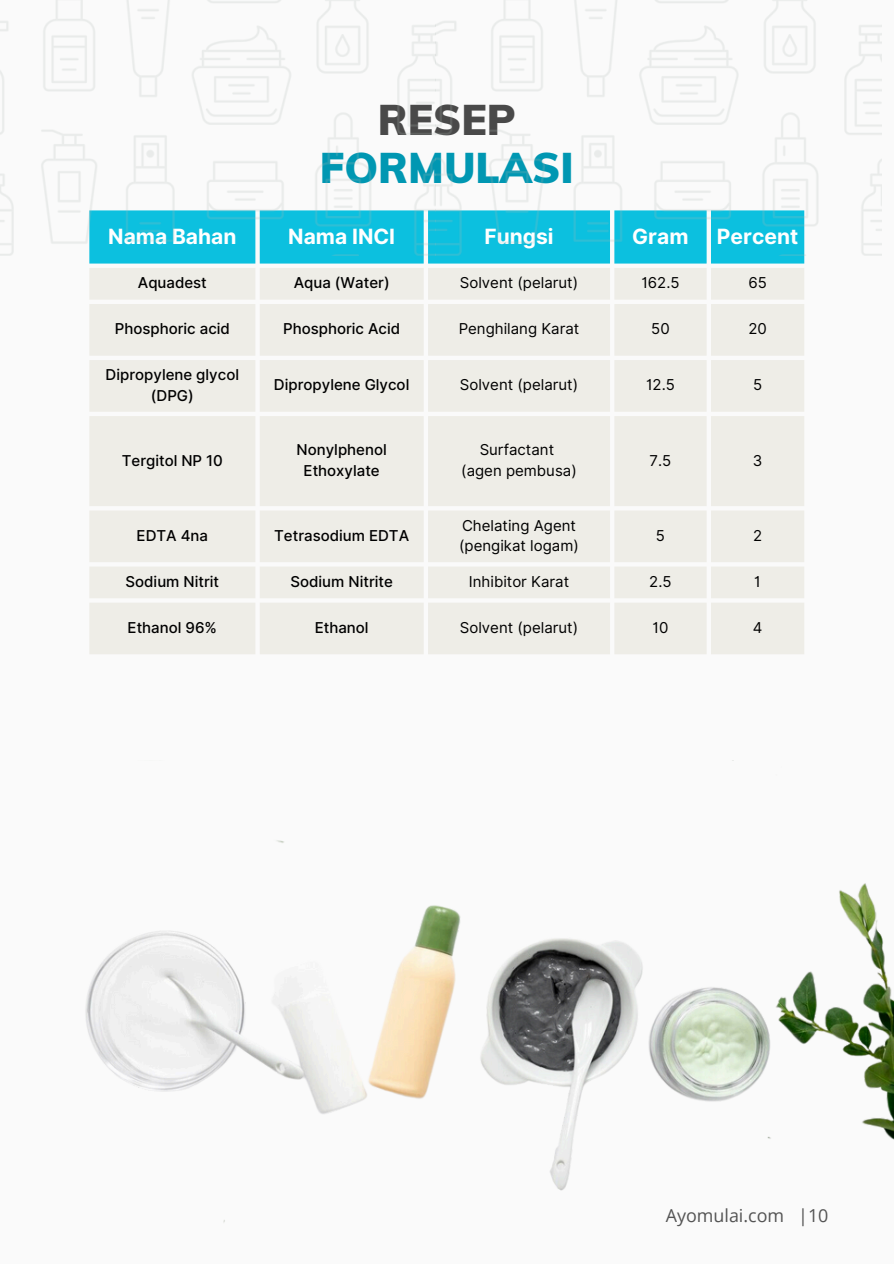
<style>
.page{position:relative;width:894px;height:1264px;background:#fff}
.page>*{position:absolute;margin:0;border:0;box-sizing:border-box;transform-origin:0 0}
.t1{font:900 42px "Muli";color:#0097b2}
.t2{font:900 42px "Muli";color:#494949}
.t3{font:700 21px "Inter";color:#fff}
.t4{font:17.85px "Open Sans";color:#545454}
.t5{font:500 15px/20.2px "Inter";color:#000;text-align:center}
.t6{font:15px "Inter";color:#000}
</style>
<div class="page">
<div style="left:0;top:0;width:893px;height:1263px;background:#fafafa"></div>
<div style="left:89px;top:255px;width:715px;height:8px;background:#0cc0df"></div>
<svg style="left:89px;top:268px;width:715px;height:386px;background:#efeee8"></svg>
<img style="left:85px;top:840px;width:808px;height:383px">
<img style="left:0;top:0;width:881px;height:255px">
<p class="t2" style="left:378px;top:93px;width:139px">RESEP</p>
<p class="t1" style="left:320px;top:140px;width:255px">FORMULASI</p>
<p class="t3" style="left:108px;top:224px;width:130px">Nama Bahan</p>
<p class="t3" style="left:288px;top:224px;width:108px">Nama INCI</p>
<h1 class="t3" style="left:484px;top:224px;width:71px">Fungsi</h1>
<h1 class="t3" style="left:632px;top:224px;width:58px">Gram</h1>
<p class="t3" style="left:716px;top:224px;width:83px">Percent</p>
<p class="t5" style="left:138px;top:272px;width:70px">Aquadest</p>
<p class="t5" style="left:293px;top:272px;width:97px">Aqua (Water)</p>
<p class="t6" style="left:459px;top:274px;width:120px">Solvent (pelarut)</p>
<p class="t6" style="left:641px;top:274px;width:40px">162.5</p>
<p class="t6" style="left:748px;top:274px;width:20px">65</p>
<p class="t5" style="left:115px;top:319px;width:117px">Phosphoric acid</p>
<p class="t5" style="left:283px;top:319px;width:119px">Phosphoric Acid</p>
<p class="t6" style="left:458px;top:320px;width:122px">Penghilang Karat</p>
<p class="t6" style="left:651px;top:320px;width:20px">50</p>
<p class="t6" style="left:748px;top:320px;width:20px">20</p>
<p class="t5" style="left:106px;top:365px;width:135px">Dipropylene glycol (DPG)</p>
<p class="t5" style="left:274px;top:375px;width:137px">Dipropylene Glycol</p>
<p class="t6" style="left:459px;top:376px;width:120px">Solvent (pelarut)</p>
<p class="t6" style="left:645px;top:376px;width:30px">12.5</p>
<p class="t6" style="left:752px;top:376px;width:11px">5</p>
<p class="t5" style="left:122px;top:450px;width:103px">Tergitol NP 10</p>
<p class="t5" style="left:296px;top:440px;width:92px">Nonylphenol<br>Ethoxylate</p>
<p class="t6" style="left:479px;top:441px;width:76px">Surfactant</p>
<p class="t6" style="left:461px;top:461px;width:117px">(agen pembusa)</p>
<p class="t5" style="left:137px;top:525px;width:73px">EDTA 4na</p>
<p class="t5" style="left:274px;top:525px;width:136px">Tetrasodium EDTA</p>
<p class="t6" style="left:462px;top:516px;width:115px">Chelating Agent</p>
<p class="t6" style="left:459px;top:536px;width:121px">(pengikat logam)</p>
<p class="t6" style="left:649px;top:451px;width:23px">7.5</p>
<p class="t6" style="left:752px;top:451px;width:11px">3</p>
<p class="t6" style="left:655px;top:526px;width:11px">5</p>
<p class="t6" style="left:752px;top:526px;width:11px">2</p>
<p class="t5" style="left:125px;top:571px;width:95px">Sodium Nitrit</p>
<p class="t5" style="left:290px;top:571px;width:104px">Sodium Nitrite</p>
<p class="t6" style="left:468px;top:572px;width:102px">Inhibitor Karat</p>
<p class="t6" style="left:649px;top:572px;width:24px">2.5</p>
<p class="t6" style="left:754px;top:572px;width:8px">1</p>
<p class="t5" style="left:128px;top:617px;width:91px">Ethanol 96%</p>
<p class="t5" style="left:314px;top:617px;width:55px">Ethanol</p>
<p class="t6" style="left:459px;top:618px;width:120px">Solvent (pelarut)</p>
<p class="t6" style="left:652px;top:618px;width:17px">10</p>
<p class="t6" style="left:752px;top:618px;width:11px">4</p>
<p class="t4" style="left:665px;top:1203px;width:164px">Ayomulai.com |10</p>
</div>
